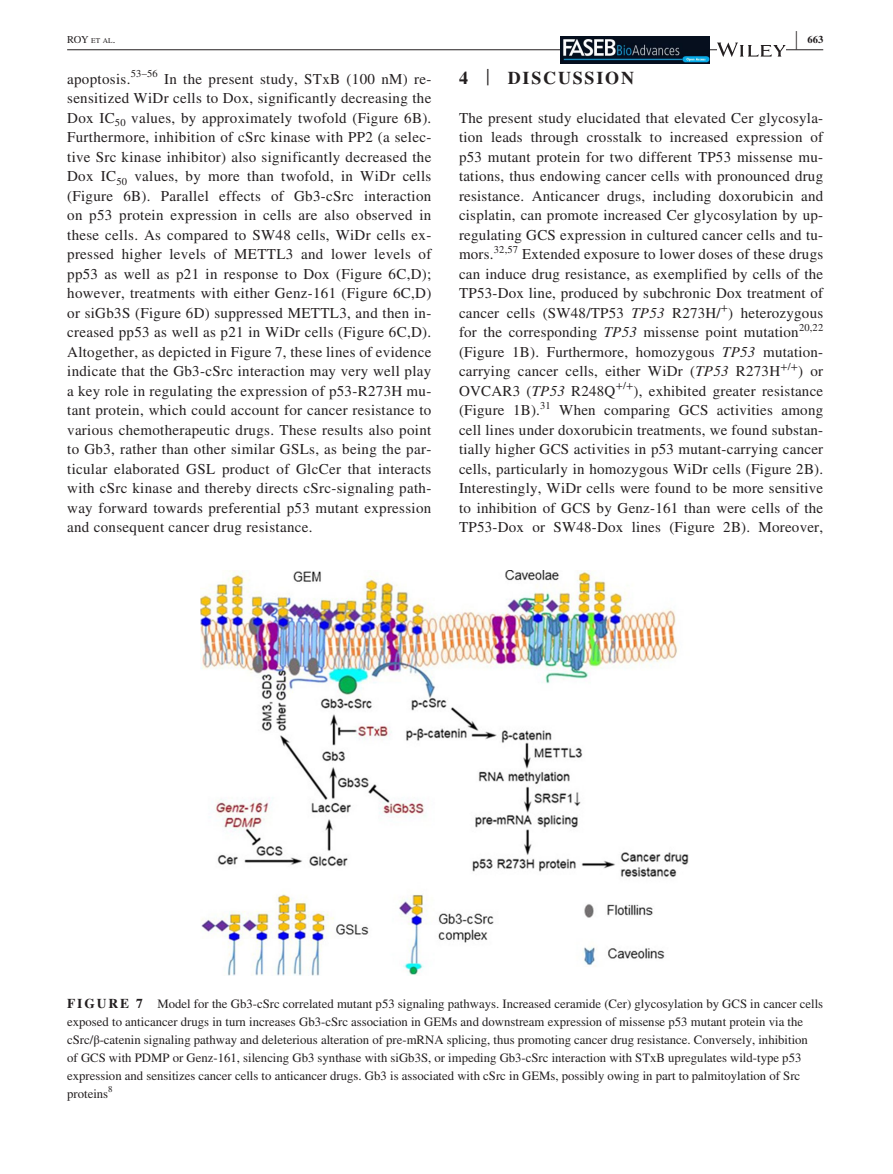
<style>
.page{position:relative;width:893px;height:1174px;background:#fff}
.page>*{position:absolute;margin:0;border:0;box-sizing:border-box;transform-origin:0 0}
.t1{font:700 25.95px "STIX";color:#231f20;scale:.36 1}
.t2{font:700 18px "STIX";letter-spacing:.1em;color:#231f20}
.t3{font:15px/19.5px "STIX";letter-spacing:.015em;color:#231f20;text-align:justify}
.t4{font:12.75px/18px "STIX";color:#231f20}
.t5{font:10.5px "STIX";letter-spacing:.015em;color:#231f20}
.t6{font:10.5px "STIX";color:#231f20}
.t7{font:700 10.5px "STIX";color:#231f20}
.s1{font-size:7.35px}
.s2{font-weight:400;font-size:23.7px}
.s3{font-style:italic}
.s4{font-weight:700;font-size:13.5px}
</style>
<div class="page">
<hr style="left:67px;top:49px;width:756px;height:1px;background:#231f20">
<img style="left:560px;top:36px;width:149px;height:27px">
<svg style="left:717px;top:43px;width:69px;height:14px"></svg>
<img style="left:201px;top:570px;width:488px;height:405px">
<h1 class="t1" style="left:796px;top:25px;width:7px">|</h1>
<p class="t6" style="left:67px;top:32px;width:50px">ROY <span class="s1">et al</span>.</p>
<p class="t7" style="left:807px;top:33px;width:17px">663</p>
<p class="t3" style="left:67px;top:70px;width:65px">apoptosis.</p>
<p class="t5" style="left:131px;top:66px;width:29px">53–56</p>
<p class="t3" style="left:67px;top:70px;width:366px;text-indent:97px">In the present study, STxB (100 nM) re&shy;sensitized WiDr cells to Dox, significantly decreasing the Dox IC<sub>50</sub> values, by approximately twofold (Figure 6B).<br>Furthermore, inhibition of cSrc kinase with PP2 (a selec&shy;tive Src kinase inhibitor) also significantly decreased the Dox IC<sub>50</sub> values, by more than twofold, in WiDr cells (Figure 6B). Parallel effects of Gb3-cSrc interaction on p53 protein expression in cells are also observed in these cells. As compared to SW48 cells, WiDr cells ex&shy;pressed higher levels of METTL3 and lower levels of pp53 as well as p21 in response to Dox (Figure 6C,D); however, treatments with either Genz-161 (Figure 6C,D) or siGb3S (Figure 6D) suppressed METTL3, and then in&shy;creased pp53 as well as p21 in WiDr cells (Figure 6C,D).<br>Altogether, as depicted in Figure 7, these lines of evidence indicate that the Gb3-cSrc interaction may very well play a key role in regulating the expression of p53-R273H mu&shy;tant protein, which could account for cancer resistance to various chemotherapeutic drugs. These results also point to Gb3, rather than other similar GSLs, as being the par&shy;ticular elaborated GSL product of GlcCer that interacts with cSrc kinase and thereby directs cSrc-signaling path&shy;way forward towards preferential p53 mutant expression and consequent cancer drug resistance.</p>
<p class="t2" style="left:459px;top:67px;width:176px">4 <span class="s2">|</span> DISCUSSION</p>
<p class="t3" style="left:459px;top:109px;width:366px">The present study elucidated that elevated Cer glycosyla&shy;tion leads through crosstalk to increased expression of p53 mutant protein for two different TP53 missense mu&shy;tations, thus endowing cancer cells with pronounced drug resistance. Anticancer drugs, including doxorubicin and cisplatin, can promote increased Cer glycosylation by up&shy;regulating GCS expression in cultured cancer cells and tu&shy;mors.</p>
<p class="t5" style="left:494px;top:242px;width:26px">32,57</p>
<p class="t3" style="left:459px;top:245px;width:366px;text-indent:63px">Extended exposure to lower doses of these drugs can induce drug resistance, as exemplified by cells of the TP53-Dox line, produced by subchronic Dox treatment of cancer cells (SW48/TP53 <span class="s3">TP53</span> R273H/</p>
<p class="t5" style="left:721px;top:300px;width:9px">+</p>
<p class="t3" style="left:459px;top:304px;width:366px;text-indent:269px">) heterozygous for the corresponding <span class="s3">TP53</span> missense point mutation</p>
<p class="t5" style="left:799px;top:320px;width:26px">20,22</p>
<p class="t3" style="left:459px;top:343px;width:366px">(Figure 1B). Furthermore, homozygous <span class="s3">TP53</span> mutation&shy;carrying cancer cells, either WiDr (<span class="s3">TP53</span> R273H</p>
<p class="t5" style="left:780px;top:359px;width:19px">+/+</p>
<p class="t3" style="left:798px;top:362px;width:27px">) or</p>
<p class="t3" style="left:459px;top:382px;width:158px">OVCAR3 (<span class="s3">TP53</span> R248Q</p>
<p class="t5" style="left:616px;top:378px;width:19px">+/+</p>
<p class="t3" style="left:633px;top:382px;width:191px">), exhibited greater resistance</p>
<p class="t3" style="left:459px;top:401px;width:82px">(Figure 1B).</p>
<p class="t5" style="left:540px;top:398px;width:12px">31</p>
<p class="t3" style="left:459px;top:401px;width:366px;text-indent:100px">When comparing GCS activities among cell lines under doxorubicin treatments, we found substan&shy;tially higher GCS activities in p53 mutant-carrying cancer cells, particularly in homozygous WiDr cells (Figure 2B).<br>Interestingly, WiDr cells were found to be more sensitive to inhibition of GCS by Genz-161 than were cells of the TP53-Dox or SW48-Dox lines (Figure 2B). Moreover,</p>
<p class="t4" style="left:67px;top:995px;width:757px"><span class="s4">FIGURE 7</span> Model for the Gb3-cSrc correlated mutant p53 signaling pathways. Increased ceramide (Cer) glycosylation by GCS in cancer cells exposed to anticancer drugs in turn increases Gb3-cSrc association in GEMs and downstream expression of missense p53 mutant protein via the cSrc/β-catenin signaling pathway and deleterious alteration of pre-mRNA splicing, thus promoting cancer drug resistance. Conversely, inhibition<br>of GCS with PDMP or Genz-161, silencing Gb3 synthase with siGb3S, or impeding Gb3-cSrc interaction with STxB upregulates wild-type p53 expression and sensitizes cancer cells to anticancer drugs. Gb3 is associated with cSrc in GEMs, possibly owing in part to palmitoylation of Src</p>
</div>
